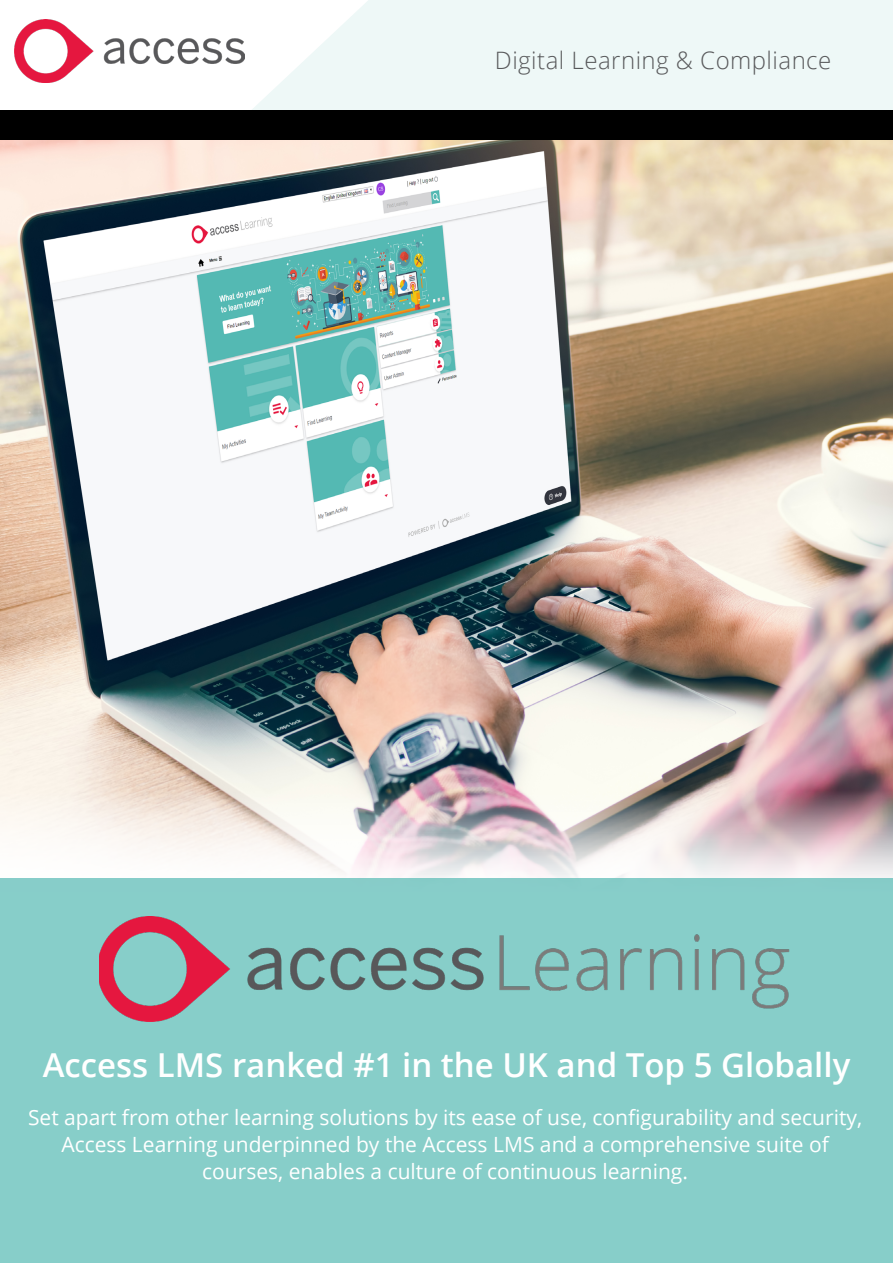
<style>
.page{position:relative;width:893px;height:1263px;background:#fff}
.page>*{position:absolute;margin:0;border:0;box-sizing:border-box;transform-origin:0 0}
.t1{font:600 33px "Open Sans";color:#fff}
.t2{font:300 24px "Open Sans";letter-spacing:.02em;color:#58595b}
.t3{font:21px/27px "Open Sans";color:#fff;text-align:center}
</style>
<div class="page">
<img style="left:0;top:140px;width:893px;height:651px">
<svg style="left:0;top:791px;width:893px;height:87px"></svg>
<div style="left:0;top:878px;width:893px;height:385px;background:#87cec9"></div>
<svg style="left:246px;top:0;width:647px;height:111px;background:#edf6f5"></svg>
<div style="left:0;top:111px;width:893px;height:29px;background:#000"></div>
<img style="left:99px;top:916px;width:691px;height:106px">
<img style="left:15px;top:20px;width:229px;height:62px">
<p class="t2" style="left:495px;top:44px;width:338px">Digital Learning &amp; Compliance</p>
<h1 class="t1" style="left:43px;top:1042px;width:809px">Access LMS ranked #1 in the UK and Top 5 Globally</h1>
<p class="t3" style="left:28px;top:1103px;width:836px">Set apart from other learning solutions by its ease of use, configurability and security,<br>Access Learning underpinned by the Access LMS and a comprehensive suite of courses, enables a culture of continuous learning.</p>
</div>
